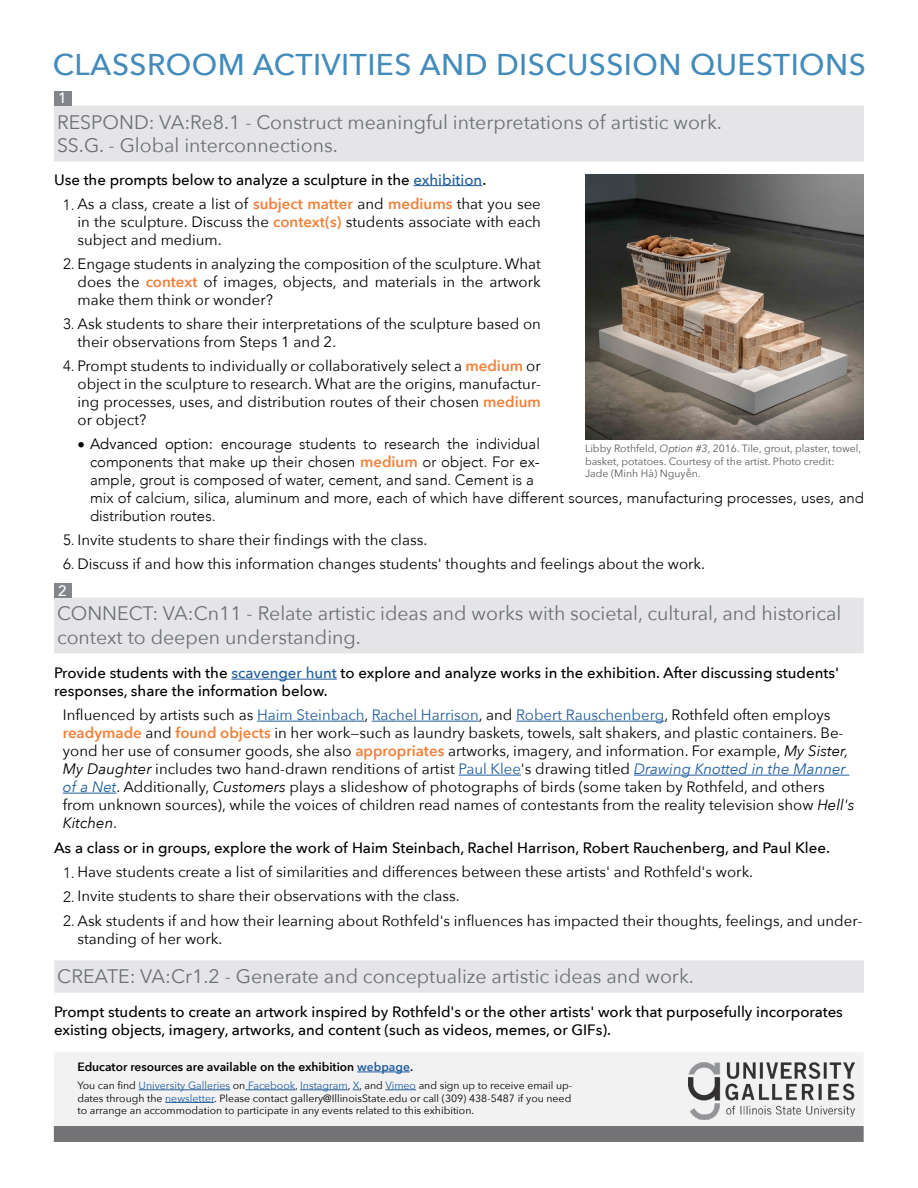
<style>
.page{position:relative;width:918px;height:1188px;background:#fff}
.page>*{position:absolute;margin:0;border:0;box-sizing:border-box;transform-origin:0 0}
.t1{font:500 30px "Avenir Next";letter-spacing:.015em;color:#438bbb}
.t2{font:19.5px/23.4px "Avenir Next";color:#6b7075}
.t3{font:15px/18px "Avenir Next";color:#000}
.t4{font:500 15px/18px "Avenir Next";color:#000}
.t5{font:300 15px/18px "Avenir";color:#000;text-align:justify}
.t6{font:500 15px "Avenir";color:#fff}
.t7{font:600 12px "Avenir Next";color:#000}
.t8{font:10.5px/12.6px "Avenir Next";color:#000;text-align:justify}
.t9{font:10.5px/12.6px "Avenir Next";color:#58595b}
.s1{color:#215e9e}
.s2{font-family:"Avenir";font-weight:300}
.s3{font-weight:600;color:#f28039}
.s4{font-weight:400}
.s5{font-family:"Avenir Next";font-weight:600;color:#f28039}
.s6{font-style:italic}
.s7{font-style:italic;color:#215e9e}
</style>
<div class="page">
<hr style="left:413px;top:185px;width:69px;height:1px;background:#215e9e">
<div style="left:54px;top:106px;width:810px;height:56px;background:#e5e5e7"></div>
<div style="left:54px;top:1052px;width:810px;height:74px;background:#f3f2f3"></div>
<hr style="left:357px;top:1072px;width:53px;height:1px;background:#215e9e">
<hr style="left:139px;top:1090px;width:91px;height:1px;background:#215e9e">
<hr style="left:245px;top:1090px;width:50px;height:1px;background:#215e9e">
<hr style="left:300px;top:1090px;width:48px;height:1px;background:#215e9e">
<hr style="left:385px;top:1090px;width:31px;height:1px;background:#215e9e">
<hr style="left:165px;top:1102px;width:49px;height:1px;background:#215e9e">
<div style="left:54px;top:598px;width:810px;height:55px;background:#e5e5e7"></div>
<img style="left:688px;top:1063px;width:167px;height:57px">
<div style="left:54px;top:1126px;width:810px;height:16px;background:#737274"></div>
<hr style="left:257px;top:721px;width:108px;height:1px;background:#215e9e">
<hr style="left:372px;top:721px;width:107px;height:1px;background:#215e9e">
<hr style="left:516px;top:721px;width:148px;height:1px;background:#215e9e">
<hr style="left:459px;top:775px;width:62px;height:1px;background:#215e9e">
<hr style="left:634px;top:775px;width:215px;height:1px;background:#215e9e">
<hr style="left:63px;top:793px;width:53px;height:1px;background:#215e9e">
<hr style="left:231px;top:679px;width:106px;height:1px;background:#215e9e">
<div style="left:54px;top:960px;width:810px;height:33px;background:#e5e5e7"></div>
<div style="left:54px;top:91px;width:18px;height:14px;background:#82868a"></div>
<div style="left:54px;top:583px;width:18px;height:15px;background:#82868a"></div>
<img style="left:585px;top:175px;width:279px;height:264px">
<h1 class="t1" style="left:53px;top:39px;width:815px">CLASSROOM ACTIVITIES AND DISCUSSION QUESTIONS</h1>
<p class="t6" style="left:58px;top:85px;width:10px">1</p>
<h2 class="t2" style="left:57px;top:109px;width:667px">RESPOND: VA:Re8.1 - Construct meaningful interpretations of artistic work.<br>SS.G. - Global interconnections.</h2>
<p class="t4" style="left:54px;top:170px;width:434px">Use the prompts below to analyze a sculpture in the <span class="s1">exhibition</span>.</p>
<p class="t3" style="left:63px;top:194px;width:479px"><span class="s2">1.</span> As a class, create a list of <span class="s3">subject matter</span> and <span class="s3">mediums</span> that you see</p>
<p class="t3" style="left:77px;top:212px;width:465px">in the sculpture. Discuss the <span class="s3">context(s)</span> students associate with each subject and medium.</p>
<p class="t3" style="left:78px;top:254px;width:465px;text-align:justify;text-indent:-15px"><span class="s2">2.</span> Engage students in analyzing the composition of the sculpture. What does the <span class="s3">context</span> of images, objects, and materials in the artwork make them think or wonder?</p>
<p class="t3" style="left:78px;top:314px;width:465px;text-indent:-15px"><span class="s2">3.</span> Ask students to share their interpretations of the sculpture based on their observations from Steps 1 and 2.</p>
<p class="t3" style="left:78px;top:356px;width:465px;text-align:justify;text-indent:-15px"><span class="s2">4.</span> Prompt students to individually or collaboratively select a <span class="s3">medium</span> or object in the sculpture to research. What are the origins, manufactur&shy;ing processes, uses, and distribution routes of their chosen <span class="s3">medium </span>or object?</p>
<p class="t5" style="left:90px;top:434px;width:452px;text-indent:-13px">• <span class="s4">Advanced option:</span> encourage students to research the individual components that make up their chosen <span class="s5">medium</span> or object. For ex&shy;ample, grout is composed of water, cement, and sand. Cement is a</p>
<p class="t9" style="left:585px;top:442px;width:278px">Libby Rothfeld, <span class="s6">Option #3</span>, 2016. Tile, grout, plaster, towel, basket, potatoes. Courtesy of the artist. Photo credit:<br>Jade (Minh Hà) Nguyễn.</p>
<p class="t5" style="left:90px;top:489px;width:776px">mix of calcium, silica, aluminum and more, each of which have different sources, manufacturing processes, uses, and distribution routes.</p>
<p class="t3" style="left:63px;top:530px;width:366px"><span class="s2">5.</span> Invite students to share their findings with the class.</p>
<p class="t3" style="left:63px;top:554px;width:644px"><span class="s2">6.</span> Discuss if and how this information changes students' thoughts and feelings about the work.</p>
<p class="t6" style="left:58px;top:577px;width:10px">2</p>
<h2 class="t2" style="left:57px;top:601px;width:786px">CONNECT: VA:Cn11 - Relate artistic ideas and works with societal, cultural, and historical context to deepen understanding.</h2>
<p class="t4" style="left:54px;top:663px;width:786px">Provide students with the <span class="s1">scavenger hunt</span> to explore and analyze works in the exhibition. After discussing students' responses, share the information below.</p>
<p class="t3" style="left:63px;top:705px;width:793px">Influenced by artists such as <span class="s1">Haim Steinbach</span>, <span class="s1">Rachel Harrison</span>, and <span class="s1">Robert Rauschenberg</span>, Rothfeld often employs <span class="s3">readymade</span> and <span class="s3">found objects</span> in her work—such as laundry baskets, towels, salt shakers, and plastic containers. Be&shy;yond her use of consumer goods, she also <span class="s3">appropriates</span> artworks, imagery, and information. For example, <span class="s6">My Sister, My Daughter</span> includes two hand-drawn renditions of artist <span class="s1">Paul Klee</span>'s drawing titled <span class="s7">Drawing Knotted in the Manner of a Net</span>. Additionally, <span class="s6">Customers</span> plays a slideshow of photographs of birds (some taken by Rothfeld, and others from unknown sources), while the voices of children read names of contestants from the reality television show <span class="s6">Hell's Kitchen</span>.</p>
<p class="t4" style="left:54px;top:838px;width:777px">As a class or in groups, explore the work of Haim Steinbach, Rachel Harrison, Robert Rauchenberg, and Paul Klee.</p>
<p class="t3" style="left:63px;top:862px;width:692px"><span class="s2">1.</span> Have students create a list of similarities and differences between these artists' and Rothfeld's work.</p>
<p class="t3" style="left:63px;top:886px;width:398px"><span class="s2">2.</span> Invite students to share their observations with the class.</p>
<p class="t3" style="left:78px;top:911px;width:786px;text-indent:-15px"><span class="s2">2.</span> Ask students if and how their learning about Rothfeld's influences has impacted their thoughts, feelings, and under&shy;standing of her work.</p>
<h2 class="t2" style="left:57px;top:964px;width:638px">CREATE: VA:Cr1.2 - Generate and conceptualize artistic ideas and work.</h2>
<p class="t4" style="left:54px;top:1002px;width:790px">Prompt students to create an artwork inspired by Rothfeld's or the other artists' work that purposefully incorporates existing objects, imagery, artworks, and content (such as videos, memes, or GIFs).</p>
<p class="t7" style="left:77px;top:1057px;width:337px">Educator resources are available on the exhibition <span class="s1">webpage</span>.</p>
<p class="t8" style="left:77px;top:1079px;width:496px">You can find <span class="s1">University Galleries</span> on <span class="s1">Facebook</span>, <span class="s1">Instagram</span>, <span class="s1">X</span>, and <span class="s1">Vimeo</span> and sign up to receive email up&shy;dates through the <span class="s1">newsletter</span>. Please contact gallery@IllinoisState.edu or call (309) 438-5487 if you need to arrange an accommodation to participate in any events related to this exhibition.</p>
</div>
